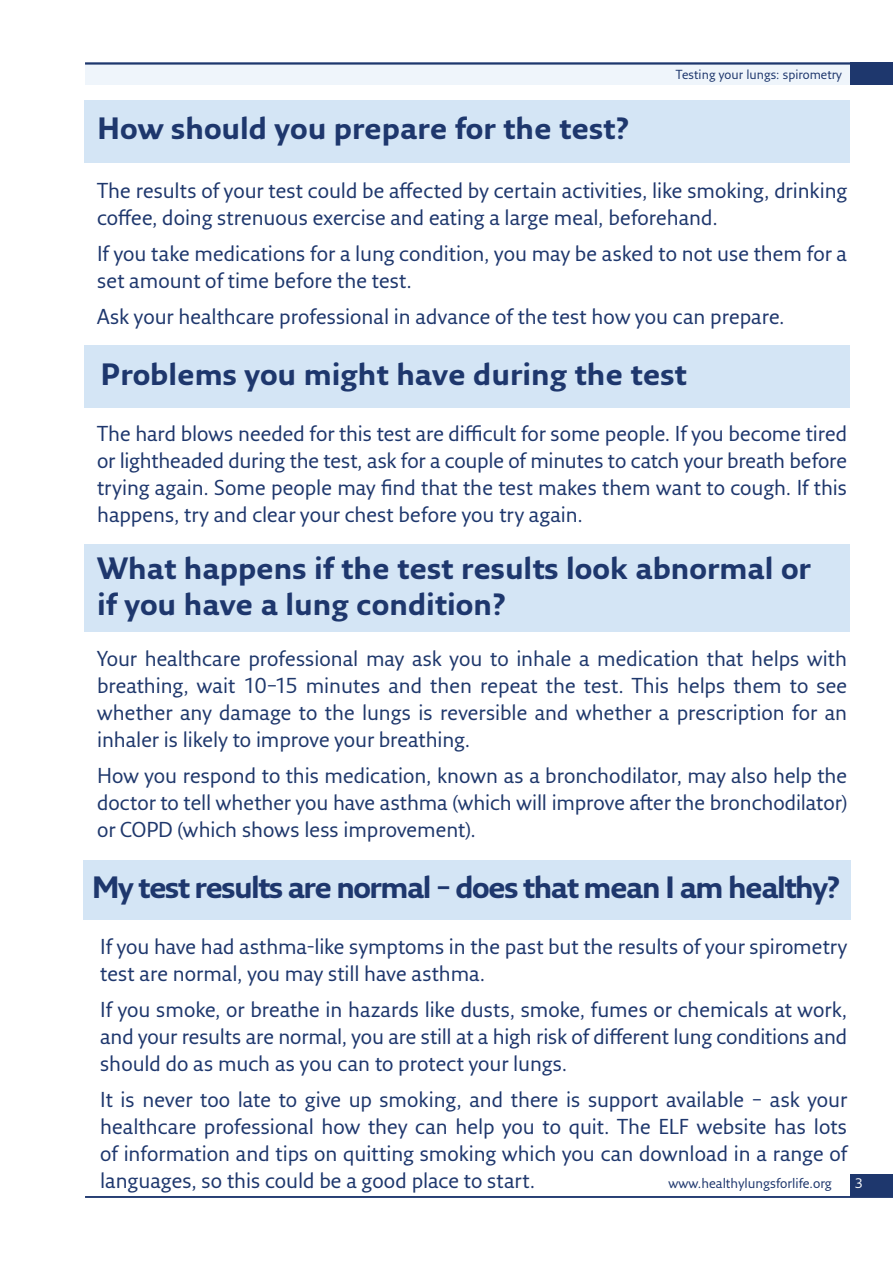
<style>
.page{position:relative;width:893px;height:1263px;background:#fff}
.page>*{position:absolute;margin:0;border:0;box-sizing:border-box;transform-origin:0 0}
.t1{font:700 30px/36px "Fresco Sans Pro";color:#1e376d}
.t2{font:700 30px "Fresco Sans Pro";letter-spacing:-.05em;color:#1e376d}
.H___B-head{font:21px/27px "Fresco Sans Pro";color:#1e376d;text-align:justify}
.H___B-head-2{font:21px/27px "Fresco Sans Pro";letter-spacing:-.005em;color:#1f386c;text-align:justify}
.t3{font:13.5px "Fresco Sans Pro";color:#1e376d}
.t4{font:13.5px "Fresco Sans Pro";color:#fff}
.t5{font:12.75px "Fresco Sans Pro";color:#1e376d}
</style>
<div class="page">
<div style="left:85px;top:63px;width:808px;height:22px;background:#eff5fb"></div>
<div style="left:850px;top:63px;width:43px;height:22px;background:#1e376d"></div>
<div style="left:850px;top:1175px;width:43px;height:22px;background:#1e376d"></div>
<hr style="left:85px;top:62px;width:808px;height:3px;background:#1e376d">
<hr style="left:85px;top:1196px;width:808px;height:2px;background:#1e376d">
<div style="left:85px;top:345px;width:765px;height:63px;background:#d4e5f5"></div>
<div style="left:85px;top:544px;width:765px;height:87px;background:#d4e5f5"></div>
<div style="left:83px;top:860px;width:768px;height:60px;background:#d4e5f5"></div>
<div style="left:85px;top:100px;width:765px;height:63px;background:#d4e5f5"></div>
<p class="t1" style="left:97px;top:110px;width:534px">How should you prepare for the test?</p>
<p class="t5" style="left:676px;top:66px;width:168px">Testing your lungs: spirometry</p>
<p class="H___B-head" style="left:97px;top:177px;width:752px">The results of your test could be affected by certain activities, like smoking, drinking coffee, doing strenuous exercise and eating a large meal, beforehand.</p>
<p class="H___B-head" style="left:97px;top:240px;width:751px">If you take medications for a lung condition, you may be asked to not use them for a set amount of time before the test.</p>
<p class="H___B-head" style="left:97px;top:303px;width:689px">Ask your healthcare professional in advance of the test how you can prepare.</p>
<p class="t1" style="left:101px;top:356px;width:588px">Problems you might have during the test</p>
<p class="H___B-head" style="left:97px;top:420px;width:751px">The hard blows needed for this test are difficult for some people. If you become tired or lightheaded during the test, ask for a couple of minutes to catch your breath before trying again. Some people may find that the test makes them want to cough. If this happens, try and clear your chest before you try again.</p>
<p class="t1" style="left:97px;top:550px;width:715px">What happens if the test results look abnormal or if you have a lung condition?</p>
<p class="H___B-head-2" style="left:97px;top:645px;width:752px">Your healthcare professional may ask you to inhale a medication that helps with breathing, wait 10–15 minutes and then repeat the test. This helps them to see whether any damage to the lungs is reversible and whether a prescription for an inhaler is likely to improve your breathing.</p>
<p class="H___B-head-2" style="left:97px;top:762px;width:752px">How you respond to this medication, known as a bronchodilator, may also help the doctor to tell whether you have asthma (which will improve after the bronchodilator) or COPD (which shows less improvement).</p>
<p class="t2" style="left:92px;top:868px;width:750px">My test results are normal – does that mean I am healthy?</p>
<p class="H___B-head" style="left:100px;top:933px;width:749px">If you have had asthma-like symptoms in the past but the results of your spirometry test are normal, you may still have asthma.</p>
<p class="H___B-head" style="left:100px;top:996px;width:749px">If you smoke, or breathe in hazards like dusts, smoke, fumes or chemicals at work, and your results are normal, you are still at a high risk of different lung conditions and should do as much as you can to protect your lungs.</p>
<p class="H___B-head" style="left:100px;top:1086px;width:748px">It is never too late to give up smoking, and there is support available – ask your healthcare professional how they can help you to quit. The ELF website has lots of information and tips on quitting smoking which you can download in a range of languages, so this could be a good place to start.</p>
<p class="t3" style="left:668px;top:1174px;width:165px">www.healthylungsforlife.org</p>
<p class="t4" style="left:855px;top:1175px;width:10px">3</p>
</div>
